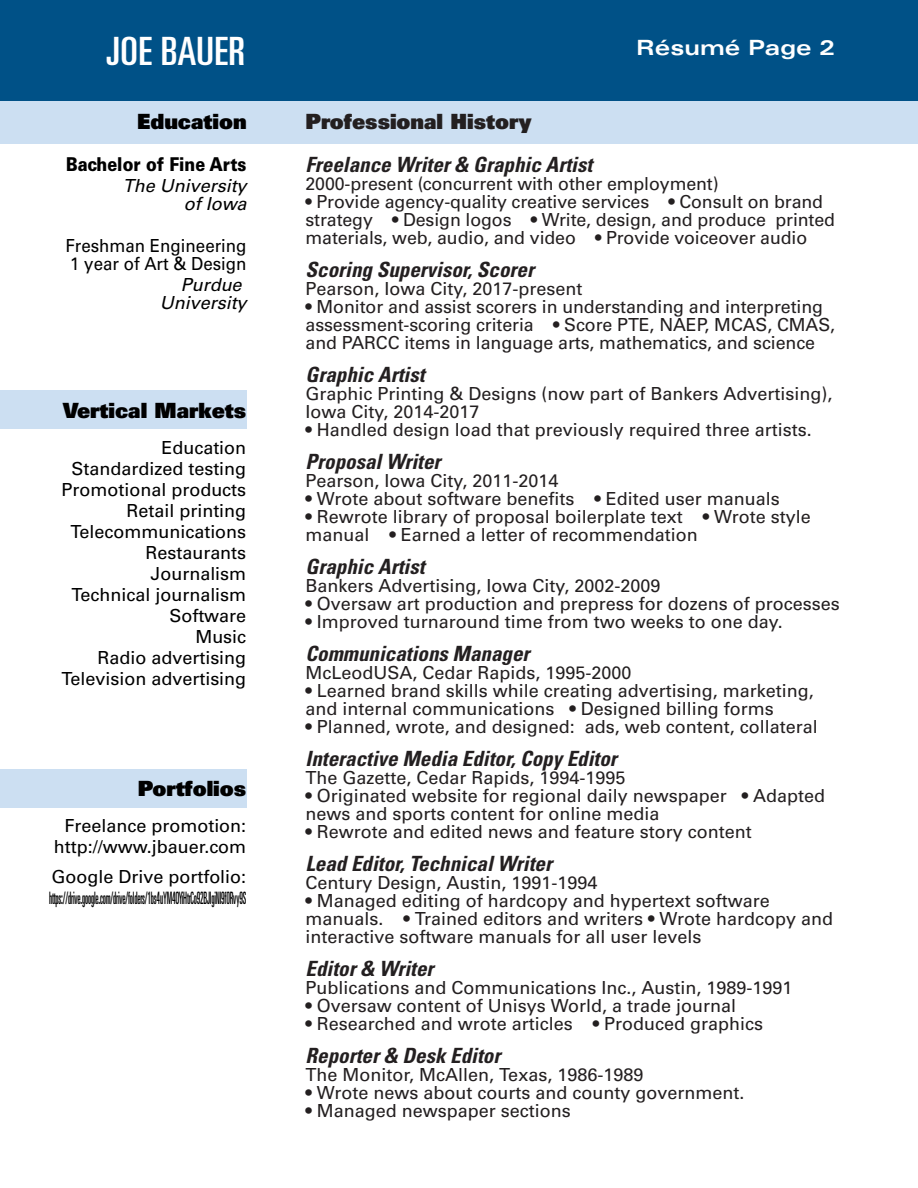
<style>
.page{position:relative;width:918px;height:1188px;background:#fff}
.page>*{position:absolute;margin:0;border:0;box-sizing:border-box;transform-origin:0 0}
.t1{font:ultra-condensed 39px "Univers";letter-spacing:.01em;color:#fff;scale:1.1 1}
.t2{font:italic 700 condensed 21px "Univers";color:#231f20}
.t3{font:900 21px "Univers";color:#000}
.t4{font:900 21px "Univers";color:#231f20}
.t5{font:700 expanded 21px "Univers";color:#fff}
.t6{font:900 19.05px "Univers";color:#000;scale:.85 1}
.t7{font:18px/18px "Univers";color:#231f20}
.t8{font:18px/21px "Univers";color:#000;text-align:right}
.t9{font:18px/18px "Univers";color:#000;scale:.94 1}
.t10{font:italic 18px/18px "Univers";color:#000;text-align:right}
.t11{font:ultra-condensed 17.1px "Univers";letter-spacing:-.02em;color:#000;scale:.56 1}
</style>
<div class="page">
<div style="left:0;top:100px;width:918px;height:44px;background:#ccdff2"></div>
<div style="left:0;top:391px;width:247px;height:38px;background:#ccdff2"></div>
<div style="left:0;top:769px;width:247px;height:39px;background:#ccdff2"></div>
<div style="left:0;top:0;width:918px;height:100px;background:#005187"></div>
<h1 class="t1" style="left:107px;top:29px;width:127px">JOE BAUER</h1>
<p class="t5" style="left:636px;top:36px;width:200px">Résumé Page 2</p>
<p class="t3" style="left:137px;top:107px;width:111px">Education</p>
<p class="t6" style="left:66px;top:152px;width:214px">Bachelor of Fine Arts</p>
<p class="t10" style="left:123px;top:176px;width:125px">The University of Iowa</p>
<p class="t9" style="left:66px;top:236px;width:194px">Freshman Engineering<br>1 year of Art &amp; Design</p>
<p class="t10" style="left:160px;top:275px;width:88px">Purdue<br>University</p>
<p class="t3" style="left:63px;top:396px;width:185px">Vertical Markets</p>
<p class="t8" style="left:61px;top:437px;width:186px">Education<br>Standardized testing<br>Promotional products<br>Retail printing<br>Telecommunications<br>Restaurants<br>Journalism<br>Technical journalism<br>Software<br>Music<br>Radio advertising<br>Television advertising</p>
<p class="t3" style="left:138px;top:775px;width:110px">Portfolios</p>
<p class="t8" style="left:54px;top:815px;width:194px;text-align:center">Freelance promotion: http://www.jbauer.com</p>
<p class="t8" style="left:52px;top:866px;width:196px">Google Drive portfolio:</p>
<p class="t11" style="left:49px;top:888px;width:354px">https://drive.google.com/drive/folders/1bs4uYM4OYiHtrCo92BJIgiNI9f0Rvy9S</p>
<p class="t4" style="left:306px;top:107px;width:228px">Professional History</p>
<p class="t2" style="left:306px;top:152px;width:288px">Freelance Writer &amp; Graphic Artist</p>
<p class="t7" style="left:306px;top:175px;width:415px">2000-present (concurrent with other employment)</p>
<p class="t7" style="left:306px;top:193px;width:531px">• Provide agency-quality creative services • Consult on brand strategy • Design logos • Write, design, and produce printed materials, web, audio, and video • Provide voiceover audio</p>
<p class="t2" style="left:306px;top:257px;width:230px">Scoring Supervisor, Scorer</p>
<p class="t7" style="left:306px;top:280px;width:279px">Pearson, Iowa City, 2017-present</p>
<p class="t7" style="left:306px;top:298px;width:531px">• Monitor and assist scorers in understanding and interpreting assessment-scoring criteria • Score PTE, NAEP, MCAS, CMAS, and PARCC items in language arts, mathematics, and science</p>
<p class="t2" style="left:306px;top:362px;width:120px">Graphic Artist</p>
<p class="t7" style="left:306px;top:385px;width:529px">Graphic Printing &amp; Designs (now part of Bankers Advertising),<br>Iowa City, 2014-2017</p>
<p class="t7" style="left:306px;top:421px;width:508px">• Handled design load that previously required three artists.</p>
<p class="t2" style="left:306px;top:449px;width:137px">Proposal Writer</p>
<p class="t7" style="left:306px;top:472px;width:255px">Pearson, Iowa City, 2011-2014</p>
<p class="t7" style="left:306px;top:490px;width:476px">• Wrote about software benefits • Edited user manuals</p>
<p class="t7" style="left:306px;top:508px;width:507px">• Rewrote library of proposal boilerplate text • Wrote style manual • Earned a letter of recommendation</p>
<p class="t2" style="left:306px;top:554px;width:120px">Graphic Artist</p>
<p class="t7" style="left:306px;top:577px;width:357px">Bankers Advertising, Iowa City, 2002-2009</p>
<p class="t7" style="left:306px;top:595px;width:536px">• Oversaw art production and prepress for dozens of processes</p>
<p class="t7" style="left:306px;top:613px;width:479px">• Improved turnaround time from two weeks to one day.</p>
<p class="t2" style="left:306px;top:641px;width:225px">Communications Manager</p>
<p class="t7" style="left:306px;top:664px;width:328px">McLeodUSA, Cedar Rapids, 1995-2000</p>
<p class="t7" style="left:306px;top:682px;width:510px">• Learned brand skills while creating advertising, marketing, and internal communications • Designed billing forms</p>
<p class="t7" style="left:306px;top:718px;width:514px">• Planned, wrote, and designed: ads, web content, collateral</p>
<p class="t2" style="left:306px;top:746px;width:313px">Interactive Media Editor, Copy Editor</p>
<p class="t7" style="left:306px;top:769px;width:322px">The Gazette, Cedar Rapids, 1994-1995</p>
<p class="t7" style="left:306px;top:787px;width:521px">• Originated website for regional daily newspaper • Adapted news and sports content for online media</p>
<p class="t7" style="left:306px;top:823px;width:448px">• Rewrote and edited news and feature story content</p>
<p class="t2" style="left:306px;top:851px;width:248px">Lead Editor, Technical Writer</p>
<p class="t7" style="left:306px;top:874px;width:294px">Century Design, Austin, 1991-1994</p>
<p class="t7" style="left:306px;top:892px;width:529px">• Managed editing of hardcopy and hypertext software manuals. • Trained editors and writers • Wrote hardcopy and interactive software manuals for all user levels</p>
<p class="t2" style="left:306px;top:956px;width:130px">Editor &amp; Writer</p>
<p class="t7" style="left:306px;top:979px;width:489px">Publications and Communications Inc., Austin, 1989-1991</p>
<p class="t7" style="left:306px;top:997px;width:432px">• Oversaw content of Unisys World, a trade journal</p>
<p class="t7" style="left:306px;top:1015px;width:459px">• Researched and wrote articles • Produced graphics</p>
<p class="t2" style="left:306px;top:1043px;width:196px">Reporter &amp; Desk Editor</p>
<p class="t7" style="left:306px;top:1066px;width:339px">The Monitor, McAllen, Texas, 1986-1989</p>
<p class="t7" style="left:306px;top:1084px;width:440px">• Wrote news about courts and county government.</p>
<p class="t7" style="left:306px;top:1102px;width:267px">• Managed newspaper sections</p>
</div>
